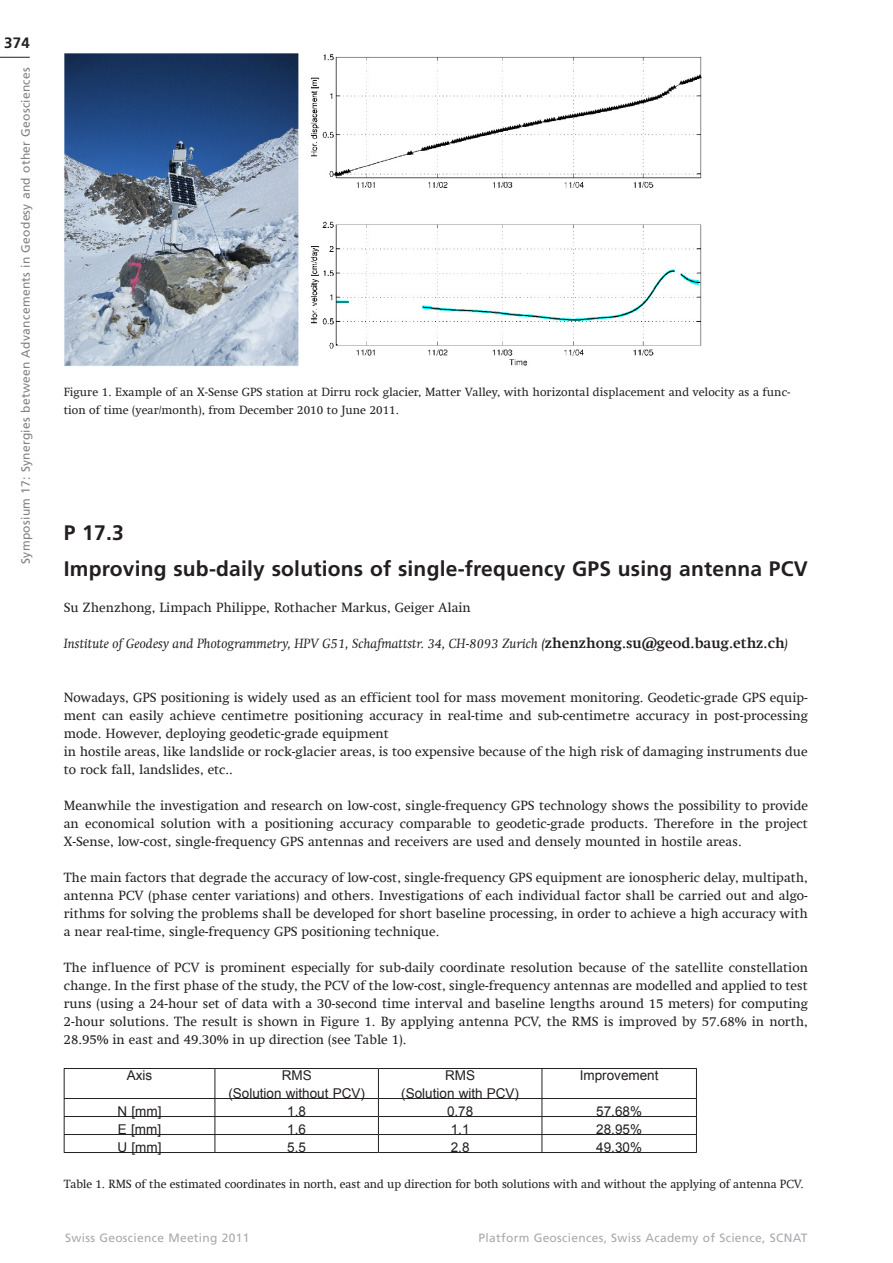
<style>
.page{position:relative;width:893px;height:1263px;background:#fff}
.page>*{position:absolute;margin:0;border:0;box-sizing:border-box;transform-origin:0 0}
.t1{font:700 21px/36px "Frutiger LT Com";letter-spacing:.01em;color:#231f20}
.t2{font:700 15px "Frutiger";color:#231f20}
.t3{font:13.5px/18px "Swift Com";color:#231f20;text-align:justify}
.t4{font:13.5px/18px "Arial";color:#231f20;text-align:center}
.t5{font:italic 13.5px "Swift Com";color:#231f20}
.t6{font:12px/18px "Swift Com";color:#231f20}
.t7{font:12px "Frutiger LT Com";letter-spacing:.025em;color:#a8a9ad}
.t8{font:12px "Frutiger LT Com";letter-spacing:.025em;color:#808285}
.s1{font-weight:700;font-style:normal;font-size:15px}
</style>
<div class="page">
<hr style="left:0;top:57px;width:30px;height:1px;background:#231f20">
<img style="left:64px;top:53px;width:637px;height:313px">
<hr style="left:64px;top:1068px;width:151px;height:1px;background:#231f20">
<hr style="left:215px;top:1068px;width:163px;height:1px;background:#231f20">
<hr style="left:378px;top:1068px;width:164px;height:1px;background:#231f20">
<hr style="left:542px;top:1068px;width:155px;height:1px;background:#231f20">
<hr style="left:64px;top:1098px;width:151px;height:1px;background:#231f20">
<hr style="left:215px;top:1098px;width:163px;height:1px;background:#231f20">
<hr style="left:378px;top:1098px;width:164px;height:1px;background:#231f20">
<hr style="left:542px;top:1098px;width:155px;height:1px;background:#231f20">
<hr style="left:64px;top:1116px;width:151px;height:1px;background:#231f20">
<hr style="left:215px;top:1116px;width:163px;height:1px;background:#231f20">
<hr style="left:378px;top:1116px;width:164px;height:1px;background:#231f20">
<hr style="left:542px;top:1116px;width:155px;height:1px;background:#231f20">
<hr style="left:64px;top:1134px;width:151px;height:1px;background:#231f20">
<hr style="left:215px;top:1134px;width:163px;height:1px;background:#231f20">
<hr style="left:378px;top:1134px;width:164px;height:1px;background:#231f20">
<hr style="left:542px;top:1134px;width:155px;height:1px;background:#231f20">
<hr style="left:64px;top:1152px;width:151px;height:1px;background:#231f20">
<hr style="left:215px;top:1152px;width:163px;height:1px;background:#231f20">
<hr style="left:378px;top:1152px;width:164px;height:1px;background:#231f20">
<hr style="left:542px;top:1152px;width:155px;height:1px;background:#231f20">
<svg style="left:64px;top:1069px;width:1px;height:83px"></svg>
<svg style="left:215px;top:1069px;width:1px;height:83px"></svg>
<svg style="left:378px;top:1069px;width:1px;height:83px"></svg>
<svg style="left:542px;top:1069px;width:1px;height:83px"></svg>
<svg style="left:696px;top:1069px;width:1px;height:83px"></svg>
<p class="t2" style="left:4px;top:34px;width:27px">374</p>
<p class="t8" style="left:19px;top:564px;width:498px;rotate:-90deg">Symposium 17: Synergies between Advancements in Geodesy and other Geosciences</p>
<p class="t6" style="left:64px;top:383px;width:728px">Figure 1. Example of an X-Sense GPS station at Dirru rock glacier, Matter Valley, with horizontal displacement and velocity as a func&shy;tion of time (year/month), from December 2010 to June 2011.</p>
<h1 class="t1" style="left:64px;top:515px;width:746px">P 17.3<br>Improving sub-daily solutions of single-frequency GPS using antenna PCV</h1>
<p class="t3" style="left:64px;top:598px;width:409px">Su Zhenzhong, Limpach Philippe, Rothacher Markus, Geiger Alain</p>
<p class="t5" style="left:64px;top:636px;width:726px">Institute of Geodesy and Photogrammetry, HPV G51, Schafmattstr. 34, CH-8093 Zurich (<span class="s1">zhenzhong.su@geod.baug.ethz.ch</span>)</p>
<p class="t3" style="left:64px;top:688px;width:746px;text-align:left">Nowadays, GPS positioning is widely used as an efficient tool for mass movement monitoring. Geodetic-grade GPS equip&shy;ment can easily achieve centimetre positioning accuracy in real-time and sub-centimetre accuracy in post-processing mode. However, deploying geodetic-grade equipment<br>in hostile areas, like landslide or rock-glacier areas, is too expensive because of the high risk of damaging instruments due to rock fall, landslides, etc..</p>
<p class="t3" style="left:64px;top:796px;width:746px">Meanwhile the investigation and research on low-cost, single-frequency GPS technology shows the possibility to provide an economical solution with a positioning accuracy comparable to geodetic-grade products. Therefore in the project X-Sense, low-cost, single-frequency GPS antennas and receivers are used and densely mounted in hostile areas.</p>
<p class="t3" style="left:64px;top:868px;width:746px">The main factors that degrade the accuracy of low-cost, single-frequency GPS equipment are ionospheric delay, multipath, antenna PCV (phase center variations) and others. Investigations of each individual factor shall be carried out and algo&shy;rithms for solving the problems shall be developed for short baseline processing, in order to achieve a high accuracy with a near real-time, single-frequency GPS positioning technique.</p>
<p class="t3" style="left:64px;top:958px;width:746px">The influence of PCV is prominent especially for sub-daily coordinate resolution because of the satellite constellation change. In the first phase of the study, the PCV of the low-cost, single-frequency antennas are modelled and applied to test runs (using a 24-hour set of data with a 30-second time interval and baseline lengths around 15 meters) for computing 2-hour solutions. The result is shown in Figure 1. By applying antenna PCV, the RMS is improved by 57.68% in north, 28.95% in east and 49.30% in up direction (see Table 1).</p>
<p class="t4" style="left:127px;top:1066px;width:27px">Axis</p>
<p class="t4" style="left:228px;top:1066px;width:138px">RMS<br>(Solution without PCV)</p>
<p class="t4" style="left:401px;top:1066px;width:119px">RMS<br>(Solution with PCV)</p>
<p class="t4" style="left:580px;top:1066px;width:80px">Improvement</p>
<p class="t4" style="left:118px;top:1102px;width:45px">N [mm]</p>
<p class="t4" style="left:287px;top:1102px;width:20px">1.8</p>
<p class="t4" style="left:447px;top:1102px;width:28px">0.78</p>
<p class="t4" style="left:596px;top:1102px;width:47px">57.68%</p>
<p class="t4" style="left:118px;top:1120px;width:45px">E [mm]</p>
<p class="t4" style="left:287px;top:1120px;width:20px">1.6</p>
<p class="t4" style="left:451px;top:1120px;width:20px">1.1</p>
<p class="t4" style="left:596px;top:1120px;width:47px">28.95%</p>
<p class="t4" style="left:118px;top:1138px;width:45px">U [mm]</p>
<p class="t4" style="left:287px;top:1138px;width:20px">5.5</p>
<p class="t4" style="left:451px;top:1138px;width:20px">2.8</p>
<p class="t4" style="left:596px;top:1138px;width:47px">49.30%</p>
<p class="t6" style="left:64px;top:1175px;width:741px">Table 1. RMS of the estimated coordinates in north, east and up direction for both solutions with and without the applying of antenna PCV.</p>
<p class="t7" style="left:65px;top:1231px;width:186px">Swiss Geoscience Meeting 2011</p>
<p class="t7" style="left:479px;top:1231px;width:330px">Platform Geosciences, Swiss Academy of Science, SCNAT</p>
</div>
